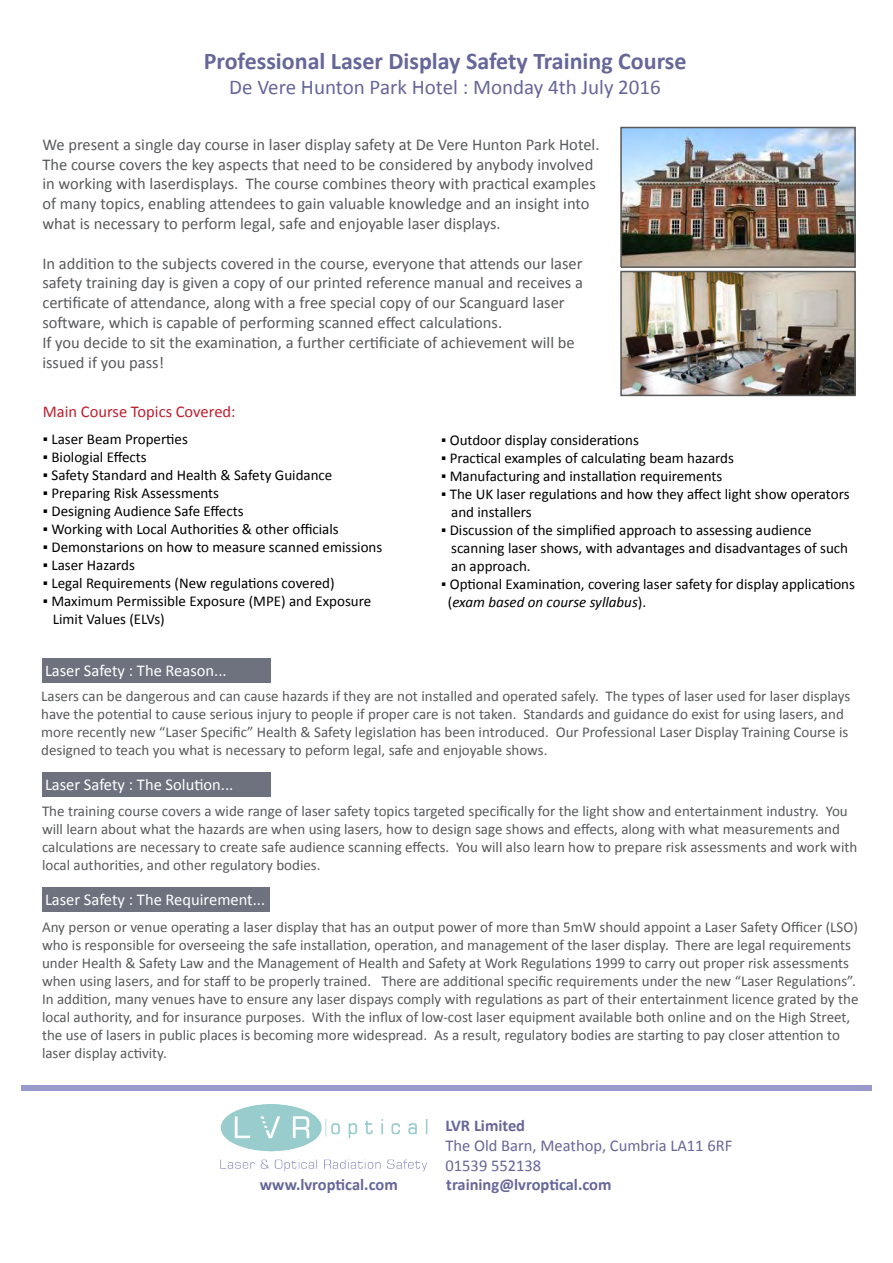
<style>
.page{position:relative;width:893px;height:1263px;background:#fff}
.page>*{position:absolute;margin:0;border:0;box-sizing:border-box;transform-origin:0 0}
.t1{font:700 24px "Calibri";color:#669}
.t2{font:21px "Calibri";color:#669}
.t3{font:16.5px/19.8px "Calibri";color:#58595b}
.t4{font:16.5px "Calibri";color:#fff}
.t5{font:16.5px/19.8px "Calibri";color:#669}
.t6{font:700 16.5px "Calibri";color:#669}
.t7{font:16.5px "Calibri";color:#be1e2d}
.t8{font:15px/18px "Calibri";color:#58595b}
.t9{font:15px/18px "Calibri";color:#000}
.s1{font-style:italic}
.s2{font-weight:700}
</style>
<div class="page">
<img style="left:623px;top:130px;width:230px;height:135px">
<div style="left:42px;top:658px;width:228px;height:24px;background:#6d727e"></div>
<div style="left:42px;top:772px;width:228px;height:24px;background:#6d727e"></div>
<div style="left:42px;top:887px;width:227px;height:25px;background:#6d727e"></div>
<div style="left:21px;top:1085px;width:851px;height:6px;background:#99c"></div>
<img style="left:220px;top:1104px;width:208px;height:67px">
<img style="left:623px;top:274px;width:230px;height:119px">
<svg style="left:621px;top:270px;width:235px;height:1px"></svg>
<div style="left:620px;top:127px;width:236px;height:141px;border:2px solid #58595b"></div>
<div style="left:595px;top:267px;width:26px;height:133px;background:#fff"></div>
<div style="left:620px;top:271px;width:236px;height:125px;border:2px solid #58595b"></div>
<p class="t1" style="left:204px;top:46px;width:484px">Professional Laser Display Safety Training Course</p>
<p class="t2" style="left:229px;top:74px;width:433px">De Vere Hunton Park Hotel : Monday 4th July 2016</p>
<p class="t3" style="left:42px;top:134px;width:559px">We present a single day course in laser display safety at De Vere Hunton Park Hotel.<br>The course covers the key aspects that need to be considered by anybody involved in working with laserdisplays. The course combines theory with practical examples of many topics, enabling attendees to gain valuable knowledge and an insight into what is necessary to perform legal, safe and enjoyable laser displays.</p>
<p class="t3" style="left:42px;top:253px;width:542px">In addition to the subjects covered in the course, everyone that attends our laser safety training day is given a copy of our printed reference manual and receives a certificate of attendance, along with a free special copy of our Scanguard laser software, which is capable of performing scanned effect calculations.<br>If you decide to sit the examination, a further certificiate of achievement will be issued if you pass!</p>
<p class="t7" style="left:43px;top:401px;width:194px">Main Course Topics Covered:</p>
<p class="t9" style="left:43px;top:430px;width:147px">▪ Laser Beam Properties</p>
<p class="t9" style="left:43px;top:448px;width:106px">▪ Biologial Effects</p>
<p class="t9" style="left:43px;top:466px;width:291px">▪ Safety Standard and Health &amp; Safety Guidance</p>
<p class="t9" style="left:43px;top:484px;width:178px">▪ Preparing Risk Assessments</p>
<p class="t9" style="left:43px;top:502px;width:202px">▪ Designing Audience Safe Effects</p>
<p class="t9" style="left:43px;top:520px;width:297px">▪ Working with Local Authorities &amp; other officials</p>
<p class="t9" style="left:43px;top:538px;width:341px">▪ Demonstarions on how to measure scanned emissions</p>
<p class="t9" style="left:43px;top:556px;width:94px">▪ Laser Hazards</p>
<p class="t9" style="left:43px;top:574px;width:293px">▪ Legal Requirements (New regulations covered)</p>
<p class="t9" style="left:53px;top:592px;width:320px;text-indent:-10px">▪ Maximum Permissible Exposure (MPE) and Exposure<br>Limit Values (ELVs)</p>
<p class="t9" style="left:441px;top:431px;width:199px">▪ Outdoor display considerations</p>
<p class="t9" style="left:441px;top:449px;width:294px">▪ Practical examples of calculating beam hazards</p>
<p class="t9" style="left:441px;top:467px;width:283px">▪ Manufacturing and installation requirements</p>
<p class="t9" style="left:451px;top:485px;width:400px;text-indent:-10px">▪ The UK laser regulations and how they affect light show operators and installers</p>
<p class="t9" style="left:451px;top:521px;width:398px;text-indent:-10px">▪ Discussion of the simplified approach to assessing audience scanning laser shows, with advantages and disadvantages of such an approach.</p>
<p class="t9" style="left:448px;top:575px;width:409px;text-indent:-7px">▪ Optional Examination, covering laser safety for display applications (<span class="s1">exam based on course syllabus</span>).</p>
<p class="t4" style="left:45px;top:660px;width:183px">Laser Safety : The Reason...</p>
<p class="t8" style="left:41px;top:687px;width:811px">Lasers can be dangerous and can cause hazards if they are not installed and operated safely. The types of laser used for laser displays have the potential to cause serious injury to people if proper care is not taken. Standards and guidance do exist for using lasers, and more recently new “Laser Specific” Health &amp; Safety legislation has been introduced. Our Professional Laser Display Training Course is designed to teach you what is necessary to peform legal, safe and enjoyable shows.</p>
<p class="t4" style="left:45px;top:774px;width:190px">Laser Safety : The Solution...</p>
<p class="t8" style="left:42px;top:802px;width:817px">The training course covers a wide range of laser safety topics targeted specifically for the light show and entertainment industry. You will learn about what the hazards are when using lasers, how to design sage shows and effects, along with what measurements and calculations are necessary to create safe audience scanning effects. You will also learn how to prepare risk assessments and work with local authorities, and other regulatory bodies.</p>
<p class="t4" style="left:45px;top:889px;width:222px">Laser Safety : The Requirement...</p>
<p class="t8" style="left:42px;top:918px;width:818px">Any person or venue operating a laser display that has an output power of more than 5mW should appoint a Laser Safety Officer (LSO) who is responsible for overseeing the safe installation, operation, and management of the laser display. There are legal requirements under Health &amp; Safety Law and the Management of Health and Safety at Work Regulations 1999 to carry out proper risk assessments when using lasers, and for staff to be properly trained. There are additional specific requirements under the new “Laser Regulations”.<br>In addition, many venues have to ensure any laser dispays comply with regulations as part of their entertainment licence grated by the local authority, and for insurance purposes. With the influx of low-cost laser equipment available both online and on the High Street, the use of lasers in public places is becoming more widespread. As a result, regulatory bodies are starting to pay closer attention to laser display activity.</p>
<p class="t5" style="left:446px;top:1116px;width:288px"><span class="s2">LVR Limited<br></span>The Old Barn, Meathop, Cumbria LA11 6RF<br>01539 552138</p>
<p class="t6" style="left:260px;top:1174px;width:139px">www.lvroptical.com</p>
<p class="t6" style="left:446px;top:1174px;width:167px">training@lvroptical.com</p>
</div>
